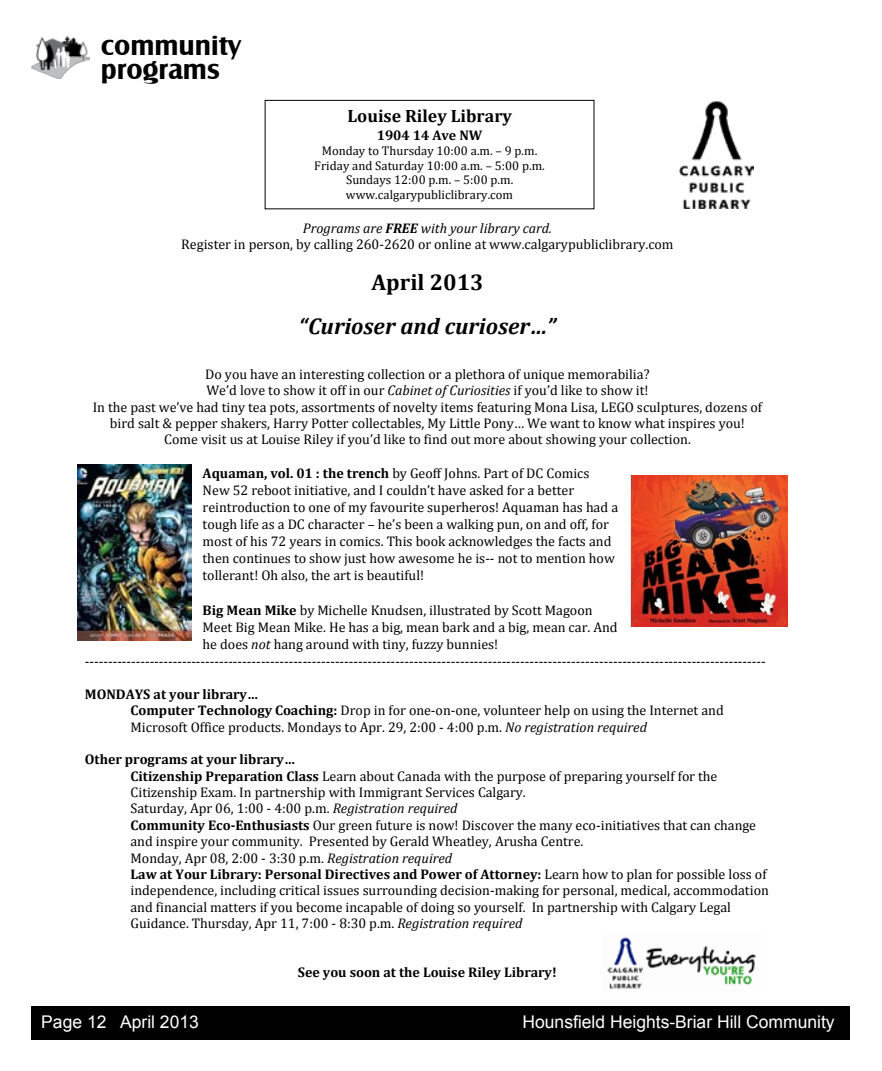
<style>
.page{position:relative;width:882px;height:1071px;background:#fff}
.page>*{position:absolute;margin:0;border:0;box-sizing:border-box;transform-origin:0 0}
.t1{font:700 28px/24.5px "Castle T";color:#000}
.t2{font:italic 700 22.93px "Cambria";color:#000}
.t3{font:700 22.93px "Cambria";color:#000}
.t4{font:700 17.85px "Cambria";color:#000}
.t5{font:17.5px "Arial";color:#fff}
.t6{font:14px/16.3px "Cambria";color:#000}
.t7{font:700 14px "Cambria";color:#000}
.t8{font:12.6px/14.9px "Cambria";color:#000;text-align:center}
.s1{font-style:italic}
.s2{font-weight:700;font-style:italic}
.s3{font-weight:700}
</style>
<div class="page">
<div style="left:32px;top:1006px;width:818px;height:34px;background:#000"></div>
<img style="left:32px;top:37px;width:58px;height:42px">
<div style="left:265px;top:100px;width:329px;height:109px;border:1px solid #000"></div>
<img style="left:607px;top:937px;width:149px;height:52px">
<img style="left:679px;top:101px;width:74px;height:108px">
<img style="left:77px;top:465px;width:114px;height:175px">
<img style="left:630px;top:475px;width:157px;height:151px">
<h1 class="t1" style="left:101px;top:33px;width:142px">community programs</h1>
<p class="t4" style="left:347px;top:103px;width:166px">Louise Riley Library</p>
<p class="t7" style="left:377px;top:125px;width:107px">1904 14 Ave NW</p>
<p class="t8" style="left:314px;top:143px;width:232px">Monday to Thursday 10:00 a.m. – 9 p.m.<br>Friday and Saturday 10:00 a.m. – 5:00 p.m.<br>Sundays 12:00 p.m. – 5:00 p.m. www.calgarypubliclibrary.com</p>
<p class="t6" style="left:181px;top:220px;width:494px;text-align:center"><span class="s1">Programs are</span> <span class="s2">FREE</span> <span class="s1">with your library card.<br></span>Register in person, by calling 260-2620 or online at www.calgarypubliclibrary.com</p>
<h2 class="t3" style="left:371px;top:266px;width:114px">April 2013</h2>
<h2 class="t2" style="left:299px;top:310px;width:259px">“Curioser and curioser…”</h2>
<p class="t6" style="left:93px;top:366px;width:671px;text-align:center">Do you have an interesting collection or a plethora of unique memorabilia?<br>We’d love to show it off in our <span class="s1">Cabinet of Curiosities</span> if you’d like to show it!<br>In the past we’ve had tiny tea pots, assortments of novelty items featuring Mona Lisa, LEGO sculptures, dozens of bird salt &amp; pepper shakers, Harry Potter collectables, My Little Pony… We want to know what inspires you!<br>Come visit us at Louise Riley if you’d like to find out more about showing your collection.</p>
<p class="t6" style="left:203px;top:464px;width:417px;line-height:17.2px"><span class="s3">Aquaman, vol. 01 : the trench</span> by Geoff Johns. Part of DC Comics New 52 reboot initiative, and I couldn’t have asked for a better reintroduction to one of my favourite superheros! Aquaman has had a tough life as a DC character – he’s been a walking pun, on and off, for most of his 72 years in comics. This book acknowledges the facts and then continues to show just how awesome he is-- not to mention how tollerant! Oh also, the art is beautiful!</p>
<p class="t6" style="left:203px;top:602px;width:392px"><span class="s3">Big Mean Mike</span> by Michelle Knudsen, illustrated by Scott Magoon</p>
<p class="t6" style="left:203px;top:619px;width:417px">Meet Big Mean Mike. He has a big, mean bark and a big, mean car. And</p>
<p class="t6" style="left:203px;top:636px;width:297px">he does <span class="s1">not</span> hang around with tiny, fuzzy bunnies!</p>
<p class="t6" style="left:85px;top:653px;width:682px">---------------------------------------------------------------------------------------------------------------------------------------------------</p>
<p class="t6" style="left:131px;top:686px;width:595px;text-indent:-46px"><span class="s3">MONDAYS at your library…<br>Computer Technology Coaching:</span> Drop in for one-on-one, volunteer help on using the Internet and<br>Microsoft Office products. Mondays to Apr. 29, 2:00 - 4:00 p.m. <span class="s1">No registration required</span></p>
<p class="t6" style="left:130px;top:751px;width:640px;text-indent:-46px"><span class="s3">Other programs at your library…<br>Citizenship Preparation Class</span> Learn about Canada with the purpose of preparing yourself for the Citizenship Exam. In partnership with Immigrant Services Calgary.<br>Saturday, Apr 06, 1:00 - 4:00 p.m. <span class="s1">Registration required<br></span><span class="s3">Community Eco-Enthusiasts</span> Our green future is now! Discover the many eco-initiatives that can change and inspire your community. Presented by Gerald Wheatley, Arusha Centre.<br>Monday, Apr 08, 2:00 - 3:30 p.m. <span class="s1">Registration required<br></span><span class="s3">Law at Your Library: Personal Directives and Power of Attorney:</span> Learn how to plan for possible loss of independence, including critical issues surrounding decision-making for personal, medical, accommodation and financial matters if you become incapable of doing so yourself. In partnership with Calgary Legal Guidance. Thursday, Apr 11, 7:00 - 8:30 p.m. <span class="s1">Registration required</span></p>
<p class="t7" style="left:298px;top:962px;width:260px">See you soon at the Louise Riley Library!</p>
<p class="t5" style="left:41px;top:1010px;width:159px">Page 12 April 2013</p>
<p class="t5" style="left:523px;top:1010px;width:314px">Hounsfield Heights-Briar Hill Community</p>
</div>
